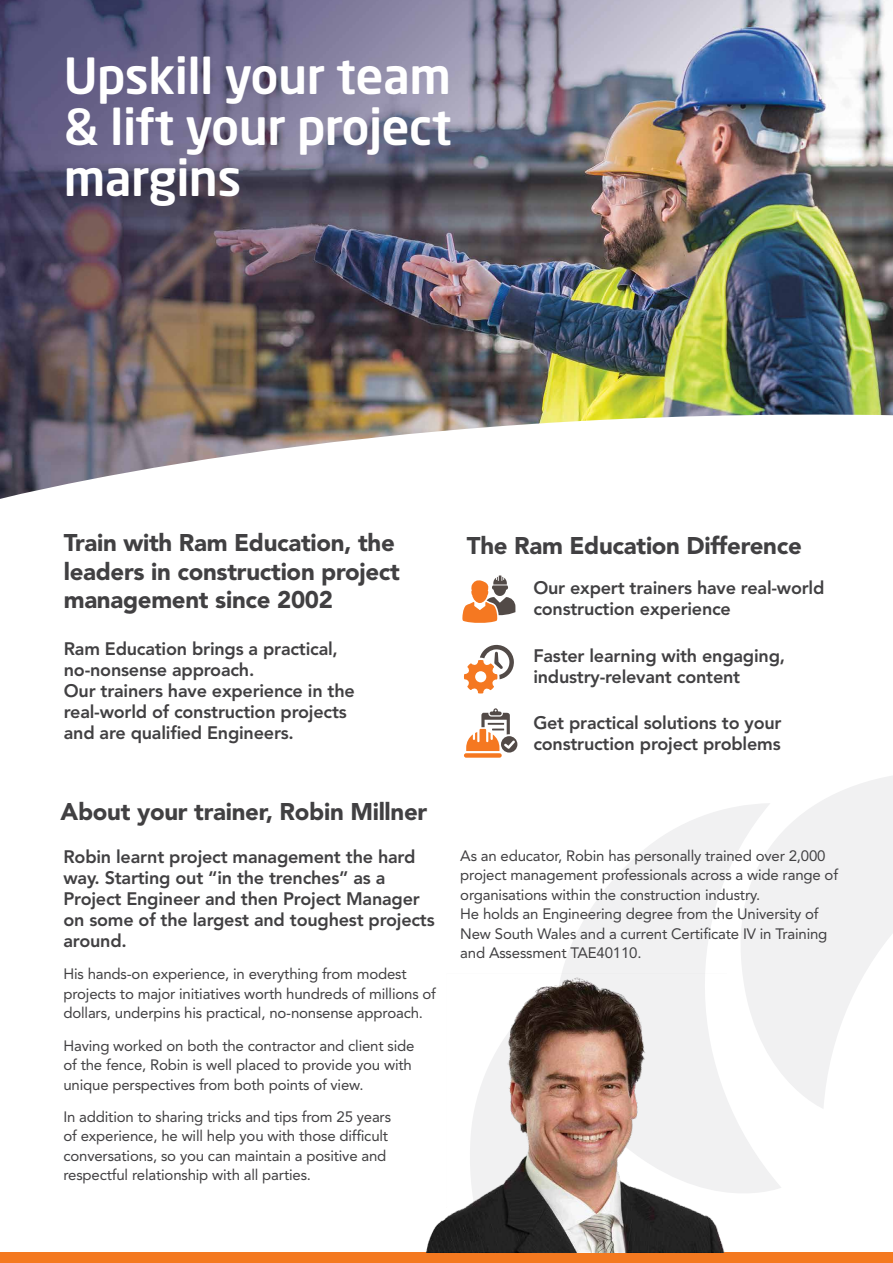
<style>
.page{position:relative;width:893px;height:1263px;background:#fff}
.page>*{position:absolute;margin:0;border:0;box-sizing:border-box;transform-origin:0 0}
.t1{font:500 49.2px/51px "Neo Sans";letter-spacing:-.01em;color:#fff;text-align:justify}
.t2{font:900 24px/28.5px "Avenir";letter-spacing:-.01em;color:#414042}
.t3{font:800 18px/21px "Avenir";letter-spacing:-.01em;color:#414042}
.t4{font:15px/19.5px "Avenir";letter-spacing:-.01em;color:#414042}
</style>
<div class="page">
<div style="left:0;top:1252px;width:893px;height:11px;background:#f47920"></div>
<svg style="left:781px;top:776px;width:112px;height:332px;fill:#f1f1f2"></svg>
<svg style="left:562px;top:803px;width:219px;height:206px;fill:#f1f1f2"></svg>
<svg style="left:726px;top:1009px;width:82px;height:184px"></svg>
<svg style="left:878px;top:818px;width:15px;height:265px"></svg>
<img style="left:0;top:0;width:893px;height:404px">
<svg style="left:0;top:404px;width:893px;height:290px"></svg>
<img style="left:426px;top:973px;width:300px;height:279px">
<svg style="left:464px;top:644px;width:50px;height:49px"></svg>
<svg style="left:462px;top:575px;width:53px;height:49px"></svg>
<div style="left:464px;top:753px;width:38px;height:5px;background:#f57821;border-radius:2px"></div>
<svg style="left:466px;top:708px;width:51px;height:44px"></svg>
<h1 class="t1" style="left:64px;top:49px;width:389px">Upskill your team &amp; lift your project margins</h1>
<h2 class="t2" style="left:64px;top:529px;width:338px">Train with Ram Education, the leaders in construction project management since 2002</h2>
<p class="t3" style="left:64px;top:638px;width:293px">Ram Education brings a practical, no-nonsense approach.<br>Our trainers have experience in the real-world of construction projects and are qualified Engineers.</p>
<h2 class="t2" style="left:61px;top:797px;width:368px">About your trainer, Robin Millner</h2>
<p class="t3" style="left:63px;top:846px;width:373px">Robin learnt project management the hard way. Starting out “in the trenches” as a Project Engineer and then Project Manager on some of the largest and toughest projects around.</p>
<p class="t4" style="left:63px;top:964px;width:374px">His hands-on experience, in everything from modest projects to major initiatives worth hundreds of millions of dollars, underpins his practical, no-nonsense approach.</p>
<p class="t4" style="left:63px;top:1035px;width:353px">Having worked on both the contractor and client side of the fence, Robin is well placed to provide you with unique perspectives from both points of view.</p>
<p class="t4" style="left:63px;top:1107px;width:329px">In addition to sharing tricks and tips from 25 years of experience, he will help you with those difficult conversations, so you can maintain a positive and respectful relationship with all parties.</p>
<h2 class="t2" style="left:467px;top:531px;width:336px">The Ram Education Difference</h2>
<p class="t3" style="left:533px;top:577px;width:293px">Our expert trainers have real-world construction experience</p>
<p class="t3" style="left:533px;top:645px;width:253px">Faster learning with engaging, industry-relevant content</p>
<p class="t3" style="left:533px;top:712px;width:250px">Get practical solutions to your construction project problems</p>
<p class="t4" style="left:460px;top:846px;width:379px">As an educator, Robin has personally trained over 2,000 project management professionals across a wide range of organisations within the construction industry.<br>He holds an Engineering degree from the University of New South Wales and a current Certificate IV in Training and Assessment TAE40110.</p>
</div>
